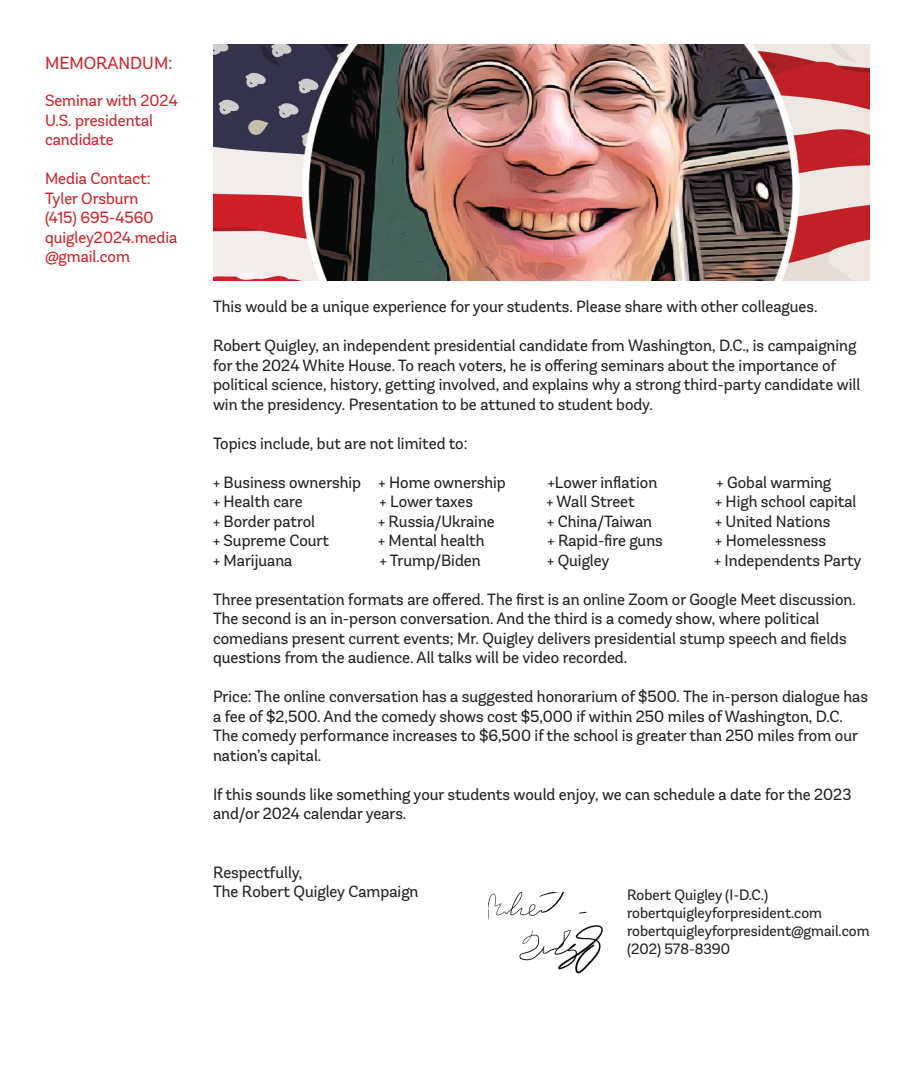
<style>
.page{position:relative;width:915px;height:1065px;background:#fff}
.page>*{position:absolute;margin:0;border:0;box-sizing:border-box;transform-origin:0 0}
.t1{font:17.5px "Andes Neue";color:#d1232a}
.t2{font:16.25px/19.5px "Andes Neue";color:#231f20}
.t3{font:16.25px/19.5px "Andes Neue";color:#d1232a}
.t4{font:15px "Andes Neue";color:#231f20}
</style>
<div class="page">
<img style="left:213px;top:44px;width:657px;height:236px">
<img style="left:488px;top:893px;width:115px;height:81px">
<p class="t1" style="left:45px;top:52px;width:129px">MEMORANDUM:</p>
<p class="t3" style="left:45px;top:91px;width:134px">Seminar with 2024<br>U.S. presidental candidate</p>
<p class="t3" style="left:45px;top:169px;width:107px">Media Contact:</p>
<p class="t3" style="left:45px;top:188px;width:95px">Tyler Orsburn</p>
<p class="t3" style="left:45px;top:208px;width:110px">(415) 695-4560</p>
<p class="t3" style="left:45px;top:227px;width:134px">quigley2024.media</p>
<p class="t3" style="left:45px;top:247px;width:87px">@gmail.com</p>
<p class="t2" style="left:213px;top:297px;width:606px">This would be a unique experience for your students. Please share with other colleagues.</p>
<p class="t2" style="left:213px;top:336px;width:649px">Robert Quigley, an independent presidential candidate from Washington, D.C., is campaigning for the 2024 White House. To reach voters, he is offering seminars about the importance of political science, history, getting involved, and explains why a strong third-party candidate will win the presidency. Presentation to be attuned to student body.</p>
<p class="t2" style="left:213px;top:433px;width:256px">Topics include, but are not limited to:</p>
<p class="t2" style="left:213px;top:472px;width:294px">+ Business ownership + Home ownership</p>
<p class="t2" style="left:548px;top:472px;width:111px">+Lower inflation</p>
<p class="t2" style="left:717px;top:472px;width:116px">+ Gobal warming</p>
<p class="t2" style="left:213px;top:492px;width:91px">+ Health care</p>
<p class="t2" style="left:380px;top:492px;width:95px">+ Lower taxes</p>
<p class="t2" style="left:546px;top:492px;width:90px">+ Wall Street</p>
<p class="t2" style="left:715px;top:492px;width:143px">+ High school capital</p>
<p class="t2" style="left:213px;top:511px;width:104px">+ Border patrol</p>
<p class="t2" style="left:378px;top:511px;width:118px">+ Russia/Ukraine</p>
<p class="t2" style="left:547px;top:511px;width:106px">+ China/Taiwan</p>
<p class="t2" style="left:715px;top:511px;width:117px">+ United Nations</p>
<p class="t2" style="left:213px;top:531px;width:118px">+ Supreme Court</p>
<p class="t2" style="left:378px;top:531px;width:108px">+ Mental health</p>
<p class="t2" style="left:548px;top:531px;width:117px">+ Rapid-fire guns</p>
<p class="t2" style="left:715px;top:531px;width:112px">+ Homelessness</p>
<p class="t2" style="left:213px;top:550px;width:81px">+ Marijuana</p>
<p class="t2" style="left:380px;top:550px;width:102px">+ Trump/Biden</p>
<p class="t2" style="left:547px;top:550px;width:64px">+ Quigley</p>
<p class="t2" style="left:714px;top:550px;width:149px">+ Independents Party</p>
<p class="t2" style="left:213px;top:589px;width:644px">Three presentation formats are offered. The first is an online Zoom or Google Meet discussion.<br>The second is an in-person conversation. And the third is a comedy show, where political comedians present current events; Mr. Quigley delivers presidential stump speech and fields questions from the audience. All talks will be video recorded.</p>
<p class="t2" style="left:213px;top:687px;width:657px">Price: The online conversation has a suggested honorarium of $500. The in-person dialogue has a fee of $2,500. And the comedy shows cost $5,000 if within 250 miles of Washington, D.C.<br>The comedy performance increases to $6,500 if the school is greater than 250 miles from our nation’s capital.</p>
<p class="t2" style="left:213px;top:784px;width:640px">If this sounds like something your students would enjoy, we can schedule a date for the 2023 and/or 2024 calendar years.</p>
<p class="t2" style="left:213px;top:862px;width:91px">Respectfully,</p>
<p class="t2" style="left:213px;top:882px;width:207px">The Robert Quigley Campaign</p>
<p class="t4" style="left:627px;top:886px;width:143px">Robert Quigley (I-D.C.)</p>
<p class="t4" style="left:627px;top:904px;width:197px">robertquigleyforpresident.com</p>
<p class="t4" style="left:627px;top:922px;width:244px">robertquigleyforpresident@gmail.com</p>
<p class="t4" style="left:627px;top:940px;width:105px">(202) 578-8390</p>
</div>
